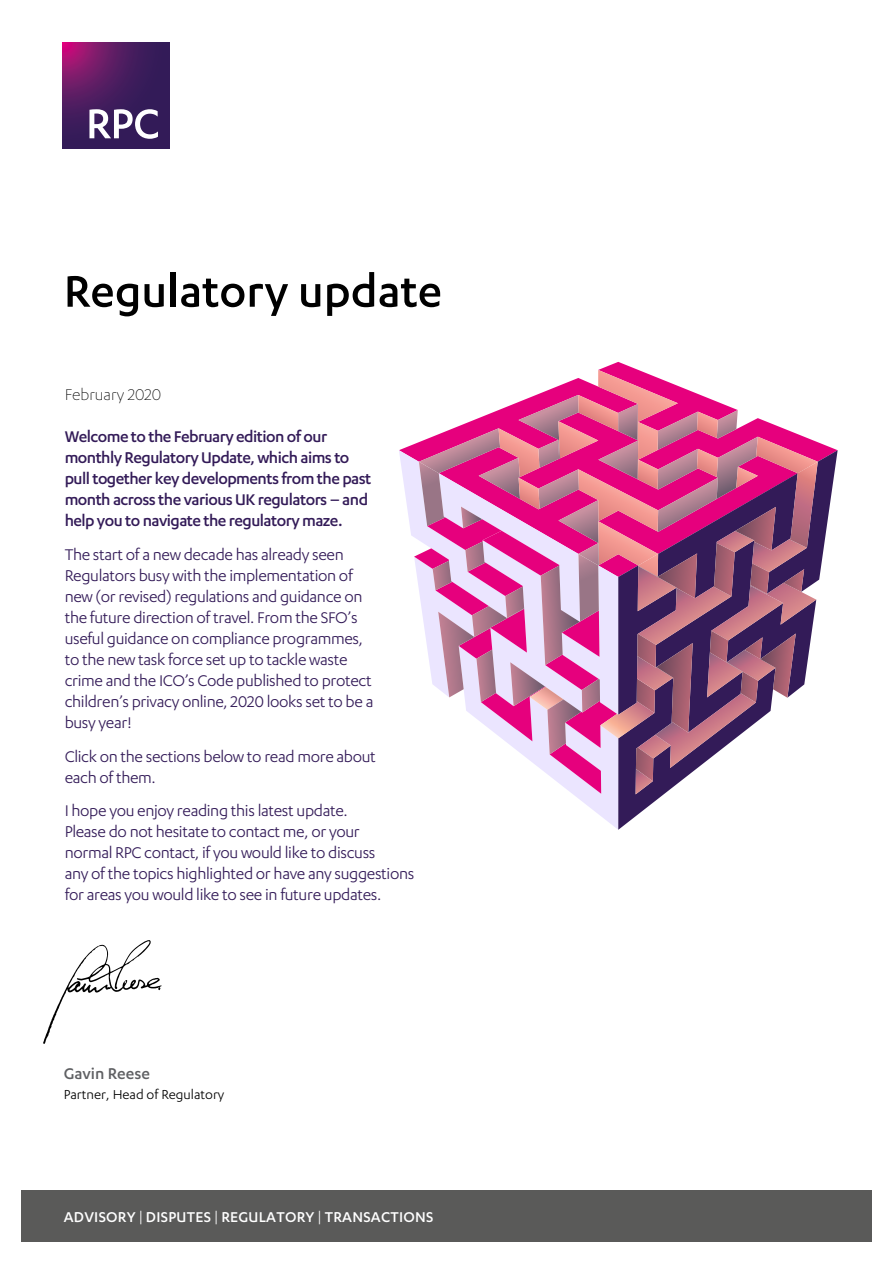
<style>
.page{position:relative;width:893px;height:1263px;background:#fff}
.page>*{position:absolute;margin:0;border:0;box-sizing:border-box;transform-origin:0 0}
.t1{font:500 51px "Karbon";color:#000}
.t2{font:18px/21px "Karbon";letter-spacing:-.02em;color:#331b58}
.t3{font:500 18px/21px "Karbon";letter-spacing:-.03em;color:#331b58}
.t4{font:300 18px "Karbon";color:#000}
.t5{font:500 18px "Karbon";color:#5f6063}
.t6{font:500 16.5px "Karbon";letter-spacing:.015em;color:#fff}
.t7{font:15px "Karbon";color:#000}
.s1{font-weight:400}
</style>
<div class="page">
<svg style="left:63px;top:43px;width:106px;height:106px;background:#4e1b5f"></svg>
<svg style="left:89px;top:109px;width:69px;height:30px"></svg>
<svg style="left:43px;top:940px;width:119px;height:104px"></svg>
<div style="left:21px;top:1191px;width:851px;height:51px;background:#5a5a59"></div>
<svg style="left:399px;top:450px;width:219px;height:379px"></svg>
<svg style="left:618px;top:450px;width:220px;height:380px"></svg>
<svg style="left:414px;top:370px;width:404px;height:424px"></svg>
<h1 class="t1" style="left:64px;top:263px;width:380px">Regulatory update</h1>
<p class="t4" style="left:65px;top:384px;width:98px">February 2020</p>
<p class="t3" style="left:65px;top:425px;width:308px">Welcome to the February edition of our monthly Regulatory Update, which aims to pull together key developments from the past month across the various UK regulators – and help you to navigate the regulatory maze.</p>
<p class="t2" style="left:65px;top:543px;width:310px">The start of a new decade has already seen Regulators busy with the implementation of new (or revised) regulations and guidance on the future direction of travel. From the SFO’s useful guidance on compliance programmes, to the new task force set up to tackle waste crime and the ICO’s Code published to protect children’s privacy online, 2020 looks set to be a busy year!</p>
<p class="t2" style="left:65px;top:745px;width:313px">Click on the sections below to read more about each of them.</p>
<p class="t2" style="left:65px;top:800px;width:351px">I hope you enjoy reading this latest update.<br>Please do not hesitate to contact me, or your<br>normal RPC contact, if you would like to discuss<br>any of the topics highlighted or have any suggestions for areas you would like to see in future updates.</p>
<p class="t5" style="left:64px;top:1063px;width:88px">Gavin Reese</p>
<p class="t7" style="left:64px;top:1086px;width:162px">Partner, Head of Regulatory</p>
<p class="t6" style="left:64px;top:1208px;width:371px">ADVISORY <span class="s1">|</span> DISPUTES <span class="s1">|</span> REGULATORY <span class="s1">|</span> TRANSACTIONS</p>
</div>
